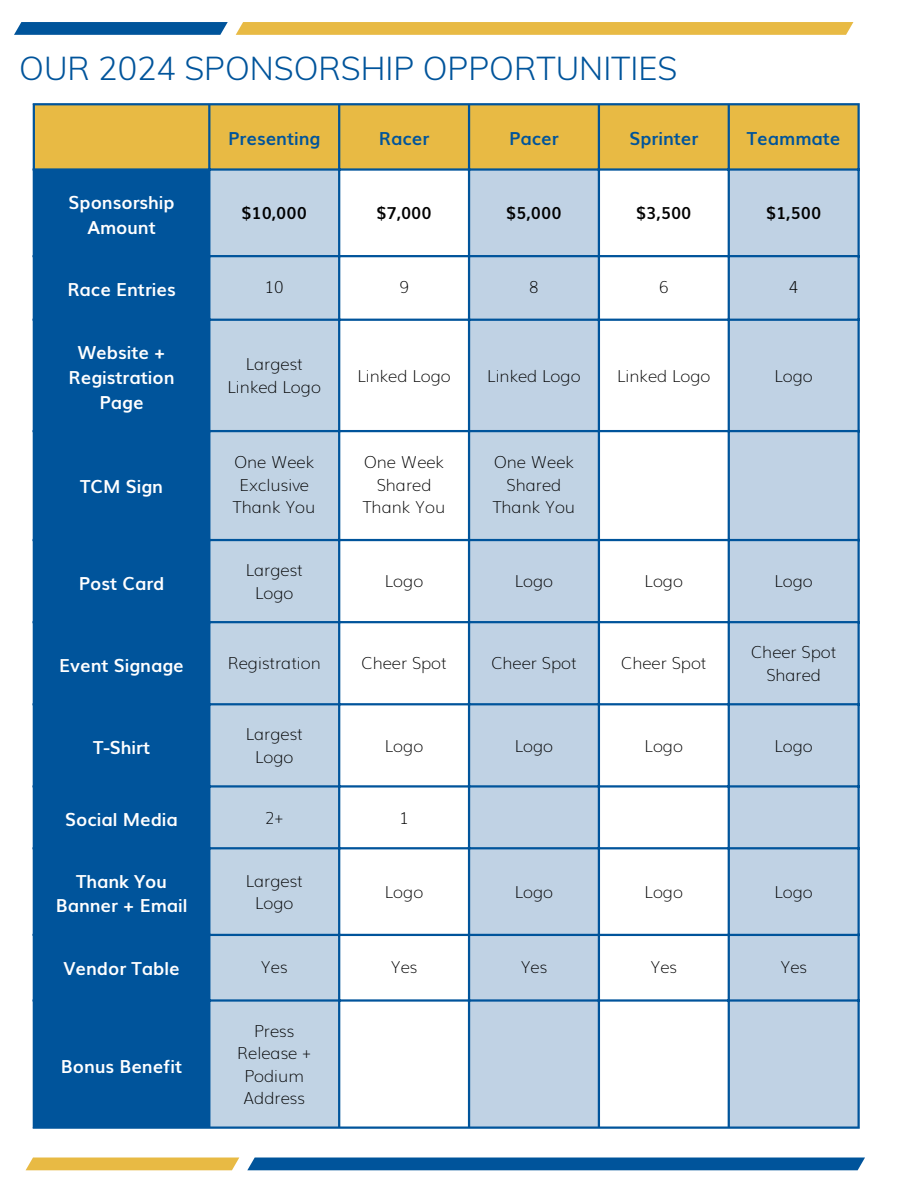
<style>
.page{position:relative;width:918px;height:1188px;background:#fff}
.page>*{position:absolute;margin:0;border:0;box-sizing:border-box;transform-origin:0 0}
.t1{font:300 32.4px "Muli";color:#00549b}
.t2{font:700 18px/24.8px "Muli";color:#fff;text-align:center}
.t3{font:700 18px "Muli";color:#00549b}
.t4{font:200 16.5px/22.5px "Muli";color:#000;text-align:center}
.t5{font:700 16.5px "Muli";color:#000}
</style>
<div class="page">
<svg style="left:236px;top:22px;width:617px;height:13px;background:#e8bb48"></svg>
<svg style="left:14px;top:22px;width:214px;height:13px;background:#0c5c9f"></svg>
<div style="left:35px;top:105px;width:823px;height:63px;background:#e8ba44"></div>
<div style="left:35px;top:171px;width:173px;height:956px;background:#00549b"></div>
<svg style="left:210px;top:171px;width:258px;height:956px;fill:#c1d3e4"></svg>
<div style="left:470px;top:171px;width:388px;height:956px;background:#c0d2e4"></div>
<svg style="left:600px;top:171px;width:128px;height:956px"></svg>
<hr style="left:33px;top:105px;width:2px;height:1022px;background:#00549b">
<hr style="left:208px;top:105px;width:2px;height:1022px;background:#00549b">
<hr style="left:338px;top:105px;width:2px;height:1022px;background:#00549b">
<hr style="left:468px;top:105px;width:2px;height:1022px;background:#00549b">
<hr style="left:598px;top:105px;width:2px;height:1022px;background:#00549b">
<hr style="left:728px;top:105px;width:2px;height:1022px;background:#00549b">
<hr style="left:858px;top:105px;width:2px;height:1022px;background:#00549b">
<hr style="left:33px;top:103px;width:827px;height:2px;background:#00549b">
<hr style="left:33px;top:168px;width:827px;height:3px;background:#00549b">
<hr style="left:33px;top:255px;width:827px;height:2px;background:#00549b">
<hr style="left:33px;top:319px;width:827px;height:2px;background:#00549b">
<hr style="left:33px;top:430px;width:827px;height:2px;background:#00549b">
<hr style="left:33px;top:539px;width:827px;height:2px;background:#00549b">
<hr style="left:33px;top:621px;width:827px;height:2px;background:#00549b">
<hr style="left:33px;top:703px;width:827px;height:2px;background:#00549b">
<hr style="left:33px;top:785px;width:827px;height:3px;background:#00549b">
<hr style="left:33px;top:847px;width:827px;height:2px;background:#00549b">
<hr style="left:33px;top:934px;width:827px;height:2px;background:#00549b">
<hr style="left:33px;top:999px;width:827px;height:3px;background:#00549b">
<hr style="left:33px;top:1127px;width:827px;height:2px;background:#00549b">
<div style="left:247px;top:1158px;width:618px;height:12px;background:#00549b"></div>
<div style="left:26px;top:1158px;width:213px;height:12px;background:#e8ba44"></div>
<h1 class="t1" style="left:19px;top:47px;width:660px">OUR 2024 SPONSORSHIP OPPORTUNITIES</h1>
<p class="t3" style="left:228px;top:124px;width:94px">Presenting</p>
<p class="t3" style="left:379px;top:124px;width:52px">Racer</p>
<p class="t3" style="left:509px;top:124px;width:51px">Pacer</p>
<p class="t3" style="left:629px;top:124px;width:70px">Sprinter</p>
<p class="t3" style="left:747px;top:124px;width:95px">Teammate</p>
<p class="t2" style="left:68px;top:189px;width:108px">Sponsorship<br>Amount</p>
<p class="t5" style="left:241px;top:200px;width:67px">$10,000</p>
<p class="t5" style="left:376px;top:200px;width:57px">$7,000</p>
<p class="t5" style="left:506px;top:200px;width:57px">$5,000</p>
<p class="t5" style="left:636px;top:200px;width:57px">$3,500</p>
<p class="t5" style="left:766px;top:200px;width:57px">$1,500</p>
<p class="t2" style="left:67px;top:275px;width:110px">Race Entries</p>
<p class="t4" style="left:265px;top:275px;width:20px">10</p>
<p class="t4" style="left:399px;top:275px;width:11px">9</p>
<p class="t4" style="left:529px;top:275px;width:11px">8</p>
<p class="t4" style="left:659px;top:275px;width:11px">6</p>
<p class="t4" style="left:789px;top:275px;width:11px">4</p>
<p class="t2" style="left:69px;top:339px;width:107px">Website +<br>Registration<br>Page</p>
<p class="t2" style="left:80px;top:473px;width:84px">TCM Sign</p>
<p class="t2" style="left:79px;top:569px;width:87px">Post Card</p>
<p class="t4" style="left:228px;top:352px;width:95px">Largest<br>Linked Logo</p>
<p class="t4" style="left:357px;top:363px;width:95px">Linked Logo</p>
<p class="t4" style="left:487px;top:363px;width:95px">Linked Logo</p>
<p class="t4" style="left:617px;top:363px;width:95px">Linked Logo</p>
<p class="t4" style="left:774px;top:363px;width:40px">Logo</p>
<p class="t4" style="left:233px;top:450px;width:84px">One Week<br>Exclusive<br>Thank You</p>
<p class="t4" style="left:363px;top:450px;width:84px">One Week<br>Shared<br>Thank You</p>
<p class="t4" style="left:493px;top:450px;width:84px">One Week<br>Shared<br>Thank You</p>
<p class="t4" style="left:246px;top:558px;width:59px">Largest<br>Logo</p>
<p class="t4" style="left:385px;top:569px;width:40px">Logo</p>
<p class="t4" style="left:515px;top:569px;width:40px">Logo</p>
<p class="t4" style="left:645px;top:569px;width:40px">Logo</p>
<p class="t4" style="left:774px;top:569px;width:40px">Logo</p>
<p class="t2" style="left:59px;top:651px;width:126px">Event Signage</p>
<p class="t4" style="left:228px;top:651px;width:95px">Registration</p>
<p class="t4" style="left:361px;top:651px;width:87px">Cheer Spot</p>
<p class="t4" style="left:491px;top:651px;width:87px">Cheer Spot</p>
<p class="t4" style="left:621px;top:651px;width:87px">Cheer Spot</p>
<p class="t4" style="left:751px;top:640px;width:87px">Cheer Spot<br>Shared</p>
<p class="t2" style="left:93px;top:733px;width:59px">T-Shirt</p>
<p class="t4" style="left:246px;top:722px;width:59px">Largest<br>Logo</p>
<p class="t4" style="left:385px;top:733px;width:40px">Logo</p>
<p class="t4" style="left:515px;top:733px;width:40px">Logo</p>
<p class="t4" style="left:645px;top:733px;width:40px">Logo</p>
<p class="t4" style="left:774px;top:733px;width:40px">Logo</p>
<p class="t2" style="left:65px;top:805px;width:114px">Social Media</p>
<p class="t4" style="left:265px;top:805px;width:20px">2+</p>
<p class="t4" style="left:399px;top:805px;width:11px">1</p>
<p class="t2" style="left:56px;top:867px;width:133px">Thank You<br>Banner + Email</p>
<p class="t4" style="left:246px;top:868px;width:59px">Largest<br>Logo</p>
<p class="t4" style="left:385px;top:879px;width:40px">Logo</p>
<p class="t4" style="left:515px;top:879px;width:40px">Logo</p>
<p class="t4" style="left:645px;top:879px;width:40px">Logo</p>
<p class="t4" style="left:774px;top:879px;width:40px">Logo</p>
<p class="t2" style="left:63px;top:955px;width:118px">Vendor Table</p>
<p class="t4" style="left:261px;top:955px;width:28px">Yes</p>
<p class="t4" style="left:391px;top:955px;width:28px">Yes</p>
<p class="t4" style="left:521px;top:955px;width:28px">Yes</p>
<p class="t4" style="left:651px;top:955px;width:28px">Yes</p>
<p class="t4" style="left:780px;top:955px;width:28px">Yes</p>
<p class="t2" style="left:61px;top:1052px;width:123px">Bonus Benefit</p>
<p class="t4" style="left:237px;top:1018px;width:75px">Press<br>Release +<br>Podium<br>Address</p>
</div>
